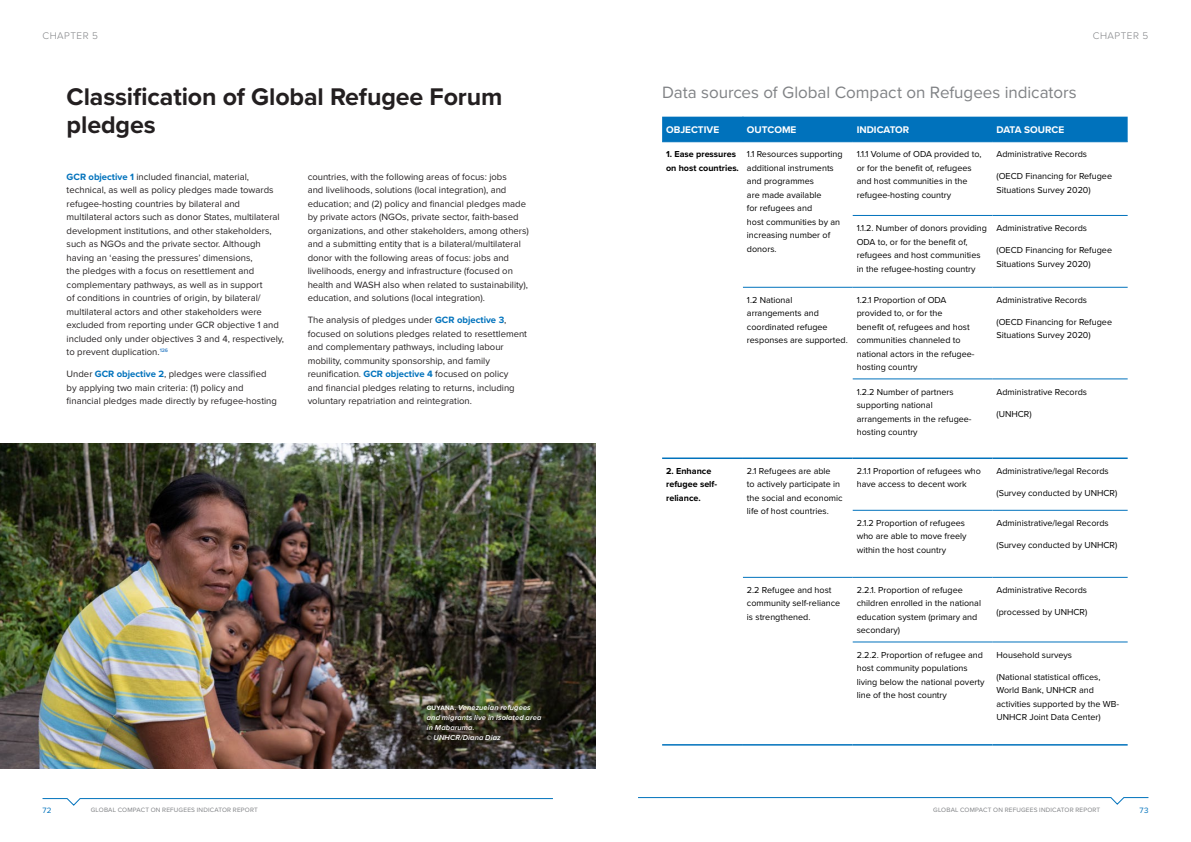
<style>
.page{position:relative;width:1191px;height:842px;background:#fff}
.page>*{position:absolute;margin:0;border:0;box-sizing:border-box;transform-origin:0 0}
._2021___h2_sub-title{font:700 25px/28px "Proxima Nova";letter-spacing:-.005em;color:#231f20}
._2021___Base_variado{font:17px "Proxima Nova";letter-spacing:-.005em;color:#808285}
._2021___Table_head{font:700 10px "Proxima Nova";color:#fff}
.t1{font:300 10px "Proxima Nova";letter-spacing:.05em;color:#808285}
._2021___normalText_w{font:9.5px/13.5px "Proxima Nova";color:#231f20}
._2021___normalText_w-2{font:9px/13.5px "Proxima Nova";color:#000}
._2021___normalText_w-3{font:700 9px/13.5px "Proxima Nova";color:#000}
.t2{font:8px "Proxima Nova";color:#0072bc}
._2021___Caption-WHIT{font:italic 600 7.5px/10px "Proxima Nova";letter-spacing:.015em;color:#fff}
.t3{font:6.5px "Proxima Nova";letter-spacing:.03em;color:#808285}
.s1{font-weight:700;color:#0072bc}
.s2{font-weight:700;font-style:normal;font-size:6.5px}
</style>
<div class="page">
<img style="left:0;top:444px;width:595px;height:324px">
<hr style="left:852px;top:215px;width:140px;height:1px;background:#0072bc">
<hr style="left:992px;top:215px;width:135px;height:1px;background:#0072bc">
<hr style="left:743px;top:287px;width:109px;height:1px;background:#0072bc">
<hr style="left:852px;top:287px;width:140px;height:1px;background:#0072bc">
<hr style="left:992px;top:287px;width:135px;height:1px;background:#0072bc">
<hr style="left:852px;top:379px;width:140px;height:1px;background:#0072bc">
<hr style="left:992px;top:379px;width:135px;height:1px;background:#0072bc">
<hr style="left:852px;top:510px;width:140px;height:1px;background:#0072bc">
<hr style="left:992px;top:510px;width:135px;height:1px;background:#0072bc">
<hr style="left:743px;top:577px;width:109px;height:1px;background:#0072bc">
<hr style="left:852px;top:577px;width:140px;height:1px;background:#0072bc">
<hr style="left:992px;top:577px;width:135px;height:1px;background:#0072bc">
<hr style="left:852px;top:642px;width:140px;height:1px;background:#0072bc">
<hr style="left:992px;top:642px;width:135px;height:1px;background:#0072bc">
<div style="left:662px;top:117px;width:465px;height:24px;background:#0072bc"></div>
<hr style="left:662px;top:141px;width:81px;height:1px;background:#0072bc">
<hr style="left:743px;top:141px;width:109px;height:1px;background:#0072bc">
<hr style="left:852px;top:141px;width:140px;height:1px;background:#0072bc">
<hr style="left:992px;top:141px;width:135px;height:1px;background:#0072bc">
<hr style="left:662px;top:457px;width:81px;height:2px;background:#0072bc">
<hr style="left:743px;top:457px;width:109px;height:2px;background:#0072bc">
<hr style="left:852px;top:457px;width:140px;height:2px;background:#0072bc">
<hr style="left:992px;top:457px;width:135px;height:2px;background:#0072bc">
<hr style="left:662px;top:744px;width:81px;height:2px;background:#0072bc">
<hr style="left:743px;top:744px;width:109px;height:2px;background:#0072bc">
<hr style="left:852px;top:744px;width:140px;height:2px;background:#0072bc">
<hr style="left:992px;top:744px;width:135px;height:2px;background:#0072bc">
<svg style="left:638px;top:797px;width:511px;height:8px"></svg>
<svg style="left:42px;top:798px;width:511px;height:8px"></svg>
<p class="t1" style="left:43px;top:28px;width:57px">CHAPTER 5</p>
<p class="t1" style="left:1092px;top:28px;width:57px">CHAPTER 5</p>
<p class="_2021___h2_sub-title" style="left:67px;top:82px;width:437px">Classification of Global Refugee Forum pledges</p>
<p class="_2021___Base_variado" style="left:662px;top:80px;width:416px">Data sources of Global Compact on Refugees indicators</p>
<p class="_2021___Table_head" style="left:666px;top:122px;width:55px">OBJECTIVE</p>
<p class="_2021___Table_head" style="left:747px;top:122px;width:51px">OUTCOME</p>
<p class="_2021___Table_head" style="left:856px;top:122px;width:54px">INDICATOR</p>
<p class="_2021___Table_head" style="left:996px;top:122px;width:69px">DATA SOURCE</p>
<p class="_2021___normalText_w-3" style="left:666px;top:147px;width:74px">1. Ease pressures on host countries.</p>
<p class="_2021___normalText_w-2" style="left:747px;top:147px;width:97px">1.1 Resources supporting additional instruments and programmes<br>are made available<br>for refugees and<br>host communities by an increasing number of donors.</p>
<p class="_2021___normalText_w-2" style="left:856px;top:147px;width:126px">1.1.1 Volume of ODA provided to, or for the benefit of, refugees and host communities in the refugee-hosting country</p>
<p class="_2021___normalText_w-2" style="left:996px;top:147px;width:92px">Administrative Records</p>
<p class="_2021___normalText_w" style="left:67px;top:169px;width:219px"><span class="s1">GCR objective 1</span> included financial, material, technical, as well as policy pledges made towards refugee-hosting countries by bilateral and multilateral actors such as donor States, multilateral development institutions, and other stakeholders, such as NGOs and the private sector. Although having an ‘easing the pressures’ dimensions,<br>the pledges with a focus on resettlement and complementary pathways, as well as in support<br>of conditions in countries of origin, by bilateral/ multilateral actors and other stakeholders were excluded from reporting under GCR objective 1 and included only under objectives 3 and 4, respectively, to prevent duplication.<sup>126</sup></p>
<p class="_2021___normalText_w" style="left:67px;top:367px;width:212px">Under <span class="s1">GCR objective 2</span>, pledges were classified by applying two main criteria: (1) policy and financial pledges made directly by refugee-hosting</p>
<p class="_2021___normalText_w-2" style="left:996px;top:169px;width:117px">(OECD Financing for Refugee<br>Situations Survey 2020)</p>
<p class="_2021___normalText_w" style="left:308px;top:169px;width:223px">countries, with the following areas of focus: jobs<br>and livelihoods, solutions (local integration), and education; and (2) policy and financial pledges made by private actors (NGOs, private sector, faith-based organizations, and other stakeholders, among others) and a submitting entity that is a bilateral/multilateral donor with the following areas of focus: jobs and livelihoods, energy and infrastructure (focused on health and WASH also when related to sustainability), education, and solutions (local integration).</p>
<p class="_2021___normalText_w" style="left:308px;top:313px;width:221px">The analysis of pledges under <span class="s1">GCR objective 3</span>, focused on solutions pledges related to resettlement and complementary pathways, including labour mobility, community sponsorship, and family reunification. <span class="s1">GCR objective 4</span> focused on policy<br>and financial pledges relating to returns, including voluntary repatriation and reintegration.</p>
<p class="_2021___normalText_w-2" style="left:856px;top:221px;width:132px">1.1.2. Number of donors providing<br>ODA to, or for the benefit of, refugees and host communities in the refugee-hosting country</p>
<p class="_2021___normalText_w-2" style="left:996px;top:221px;width:92px">Administrative Records</p>
<p class="_2021___normalText_w-2" style="left:996px;top:243px;width:117px">(OECD Financing for Refugee<br>Situations Survey 2020)</p>
<p class="_2021___normalText_w-2" style="left:747px;top:293px;width:102px">1.2 National arrangements and coordinated refugee responses are supported.</p>
<p class="_2021___normalText_w-2" style="left:856px;top:293px;width:119px">1.2.1 Proportion of ODA provided to, or for the<br>benefit of, refugees and host communities channeled to national actors in the refugee&shy;hosting country</p>
<p class="_2021___normalText_w-2" style="left:996px;top:293px;width:92px">Administrative Records</p>
<p class="_2021___normalText_w-2" style="left:996px;top:315px;width:117px">(OECD Financing for Refugee<br>Situations Survey 2020)</p>
<p class="_2021___normalText_w-2" style="left:856px;top:384px;width:116px">1.2.2 Number of partners supporting national arrangements in the refugee&shy;hosting country</p>
<p class="_2021___normalText_w-2" style="left:996px;top:384px;width:92px">Administrative Records</p>
<p class="_2021___normalText_w-2" style="left:996px;top:406px;width:37px">(UNHCR)</p>
<p class="_2021___normalText_w-3" style="left:666px;top:464px;width:53px">2. Enhance refugee self&shy;reliance.</p>
<p class="_2021___normalText_w-2" style="left:747px;top:464px;width:97px">2.1 Refugees are able<br>to actively participate in the social and economic life of host countries.</p>
<p class="_2021___normalText_w-2" style="left:856px;top:464px;width:126px">2.1.1 Proportion of refugees who have access to decent work</p>
<p class="_2021___normalText_w-2" style="left:996px;top:464px;width:114px">Administrative/legal Records</p>
<p class="_2021___normalText_w-2" style="left:996px;top:486px;width:122px">(Survey conducted by UNHCR)</p>
<p class="_2021___normalText_w-2" style="left:856px;top:516px;width:111px">2.1.2 Proportion of refugees who are able to move freely within the host country</p>
<p class="_2021___normalText_w-2" style="left:996px;top:516px;width:114px">Administrative/legal Records</p>
<p class="_2021___normalText_w-2" style="left:996px;top:538px;width:122px">(Survey conducted by UNHCR)</p>
<p class="_2021___Caption-WHIT" style="left:427px;top:702px;width:116px"><span class="s2">GUYANA.</span> Venezuelan refugees and migrants live in isolated area in Mabaruma.</p>
<p class="_2021___Caption-WHIT" style="left:427px;top:732px;width:75px"><span class="s2">©</span> UNHCR/Diana Diaz</p>
<p class="_2021___normalText_w-2" style="left:747px;top:583px;width:95px">2.2 Refugee and host community self-reliance is strengthened.</p>
<p class="_2021___normalText_w-2" style="left:856px;top:583px;width:126px">2.2.1. Proportion of refugee children enrolled in the national education system (primary and secondary)</p>
<p class="_2021___normalText_w-2" style="left:996px;top:583px;width:92px">Administrative Records</p>
<p class="_2021___normalText_w-2" style="left:996px;top:605px;width:92px">(processed by UNHCR)</p>
<p class="_2021___normalText_w-2" style="left:856px;top:647px;width:129px">2.2.2. Proportion of refugee and host community populations living below the national poverty line of the host country</p>
<p class="_2021___normalText_w-2" style="left:996px;top:647px;width:77px">Household surveys</p>
<p class="_2021___normalText_w-2" style="left:996px;top:669px;width:124px">(National statistical offices,<br>World Bank, UNHCR and activities supported by the WB-<br>UNHCR Joint Data Center)</p>
<p class="t2" style="left:43px;top:804px;width:11px">72</p>
<p class="t2" style="left:1139px;top:804px;width:10px">73</p>
<p class="t3" style="left:91px;top:805px;width:169px">GLOBAL COMPACT ON REFUGEES INDICATOR REPORT</p>
<p class="t3" style="left:933px;top:805px;width:169px">GLOBAL COMPACT ON REFUGEES INDICATOR REPORT</p>
</div>
